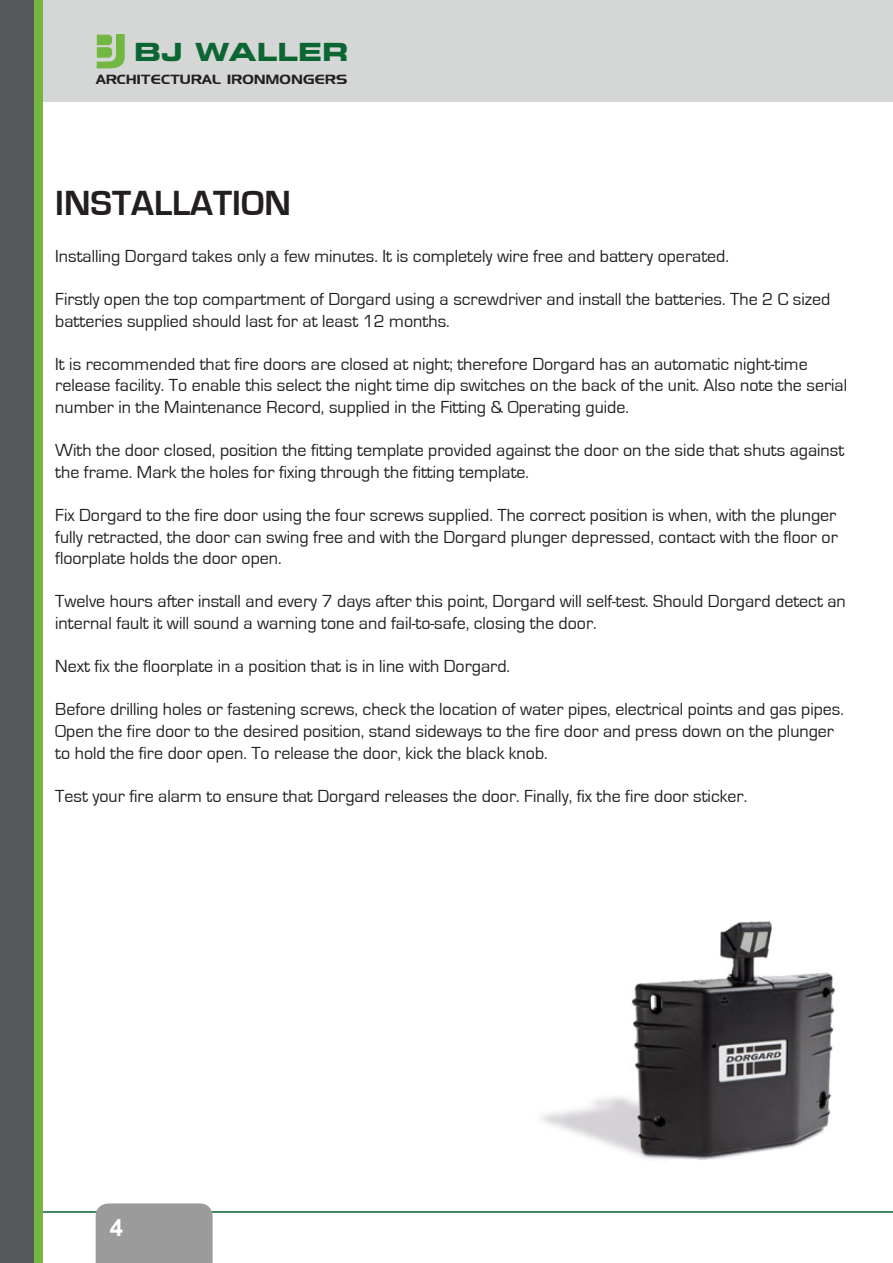
<style>
.page{position:relative;width:893px;height:1263px;background:#fff}
.page>*{position:absolute;margin:0;border:0;box-sizing:border-box;transform-origin:0 0}
.t1{font:700 36px "Eurostile";color:#231f20}
.t2{font:700 expanded 24.9px "Square 721 BT";color:#0c6634}
.t3{font:700 24px "Arial";color:#fff}
.t4{font:18px/21.6px "Eurostile";color:#231f20}
.t5{font:13.35px "Denmark";letter-spacing:.025em;color:#231f20}
</style>
<div class="page">
<hr style="left:0;top:1211px;width:893px;height:2px;background:#016328">
<div style="left:0;top:0;width:893px;height:102px;background:#d5d7d6"></div>
<div style="left:96px;top:1203px;width:117px;height:60px;background:#9b9b9c"></div>
<div style="left:0;top:0;width:43px;height:1263px;background:#75b542"></div>
<div style="left:0;top:0;width:34px;height:1263px;background:#56595a"></div>
<svg style="left:97px;top:34px;width:28px;height:34px"></svg>
<img style="left:542px;top:921px;width:293px;height:239px">
<h2 class="t2" style="left:134px;top:37px;width:216px">BJ WALLER</h2>
<p class="t5" style="left:96px;top:71px;width:253px">ARCHITECTURAL IRONMONGERS</p>
<p class="t1" style="left:55px;top:184px;width:237px">INSTALLATION</p>
<p class="t4" style="left:55px;top:245px;width:675px">Installing Dorgard takes only a few minutes. It is completely wire free and battery operated.</p>
<p class="t4" style="left:55px;top:289px;width:777px">Firstly open the top compartment of Dorgard using a screwdriver and install the batteries. The 2 C sized batteries supplied should last for at least 12 months.</p>
<p class="t4" style="left:55px;top:353px;width:793px">It is recommended that fire doors are closed at night; therefore Dorgard has an automatic night-time release facility. To enable this select the night time dip switches on the back of the unit. Also note the serial number in the Maintenance Record, supplied in the Fitting &amp; Operating guide.</p>
<p class="t4" style="left:55px;top:440px;width:790px">With the door closed, position the fitting template provided against the door on the side that shuts against the frame. Mark the holes for fixing through the fitting template.</p>
<p class="t4" style="left:55px;top:505px;width:784px;text-align:justify">Fix Dorgard to the fire door using the four screws supplied. The correct position is when, with the plunger fully retracted, the door can swing free and with the Dorgard plunger depressed, contact with the floor or floorplate holds the door open.</p>
<p class="t4" style="left:55px;top:591px;width:792px">Twelve hours after install and every 7 days after this point, Dorgard will self-test. Should Dorgard detect an internal fault it will sound a warning tone and fail-to-safe, closing the door.</p>
<p class="t4" style="left:55px;top:656px;width:456px">Next fix the floorplate in a position that is in line with Dorgard.</p>
<p class="t4" style="left:55px;top:699px;width:790px">Before drilling holes or fastening screws, check the location of water pipes, electrical points and gas pipes.</p>
<p class="t4" style="left:55px;top:721px;width:780px">Open the fire door to the desired position, stand sideways to the fire door and press down on the plunger to hold the fire door open. To release the door, kick the black knob.</p>
<p class="t4" style="left:55px;top:785px;width:693px">Test your fire alarm to ensure that Dorgard releases the door. Finally, fix the fire door sticker.</p>
<h3 class="t3" style="left:110px;top:1211px;width:15px">4</h3>
</div>
